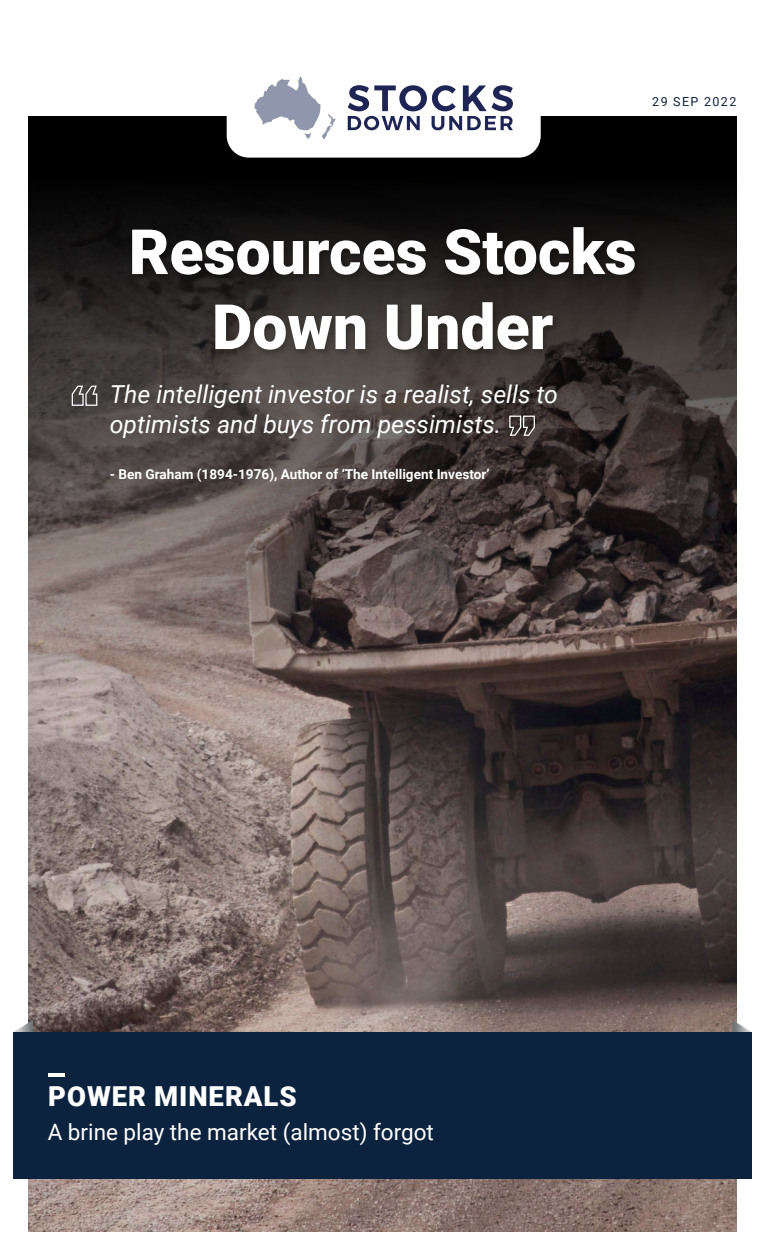
<style>
.page{position:relative;width:765px;height:1260px;background:#fff}
.page>*{position:absolute;margin:0;border:0;box-sizing:border-box;transform-origin:0 0}
.t1{font:900 62.5px/75px "Roboto";color:#fff;text-align:center}
.t2{font:900 27.5px "Roboto";letter-spacing:.035em;color:#fff}
.t3{font:italic 24.75px/29.6px "Roboto";color:#fff}
.t4{font:22.5px "Roboto";color:#fff}
.t5{font:700 13.62px "Roboto";color:#fff}
.t6{font:12.5px "Roboto";letter-spacing:.115em;color:#0c233f}
</style>
<div class="page">
<img style="left:28px;top:702px;width:709px;height:530px">
<svg style="left:28px;top:116px;width:709px;height:586px;background:#433a38"></svg>
<svg style="left:14px;top:1020px;width:19px;height:12px"></svg>
<svg style="left:732px;top:1020px;width:19px;height:12px"></svg>
<div style="left:227px;top:20px;width:314px;height:138px;background:#fff;border-radius:22px"></div>
<svg style="left:254px;top:76px;width:82px;height:63px"></svg>
<svg style="left:348px;top:85px;width:165px;height:45px"></svg>
<div style="left:13px;top:1032px;width:739px;height:147px;background:#0c233f"></div>
<hr style="left:48px;top:1073px;width:16px;height:4px;background:#fff">
<div style="left:128px;top:223px;width:516px;height:136px;background:#000;opacity:.3"></div>
<svg style="left:71px;top:385px;width:27px;height:21px"></svg>
<svg style="left:509px;top:415px;width:27px;height:21px"></svg>
<p class="t6" style="left:652px;top:93px;width:86px">29 SEP 2022</p>
<h1 class="t1" style="left:129px;top:212px;width:509px">Resources Stocks<br>Down Under</h1>
<p class="t3" style="left:110px;top:379px;width:450px">The intelligent investor is a realist, sells to optimists and buys from pessimists.</p>
<p class="t5" style="left:110px;top:464px;width:381px">- Ben Graham (1894-1976), Author of ‘The Intelligent Investor’</p>
<p class="t2" style="left:48px;top:1077px;width:250px">POWER MINERALS</p>
<p class="t4" style="left:48px;top:1116px;width:388px">A brine play the market (almost) forgot</p>
</div>
